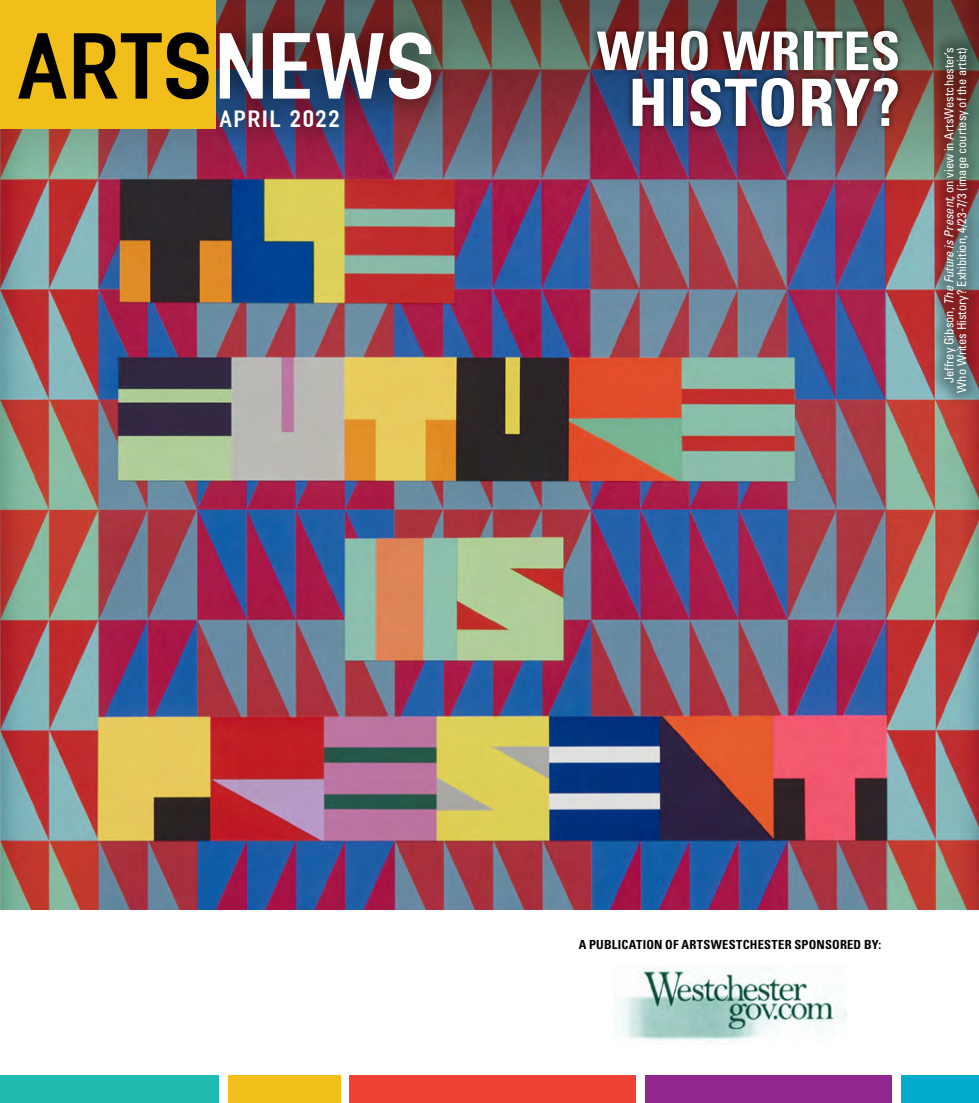
<style>
.page{position:relative;width:979px;height:1103px;background:#fff}
.page>*{position:absolute;margin:0;border:0;box-sizing:border-box;transform-origin:0 0}
.t1{font:94.5px "Ordinar Com";letter-spacing:.005em;color:#000}
.t2{font:700 condensed 65.25px "Univers LT Pro";letter-spacing:.01em;color:#fff}
.t3{font:700 condensed 53.38px "Univers LT Pro";letter-spacing:.01em;color:#fff}
.t4{font:24px "Ordinar Com";letter-spacing:.05em;color:#fff}
.t5{font:condensed 12.5px/12.5px "Univers LT Pro";color:#fff;text-align:right}
.t6{font:700 condensed 12.5px "Univers LT Pro";letter-spacing:.02em;color:#000}
.s1{color:#fff}
.s2{font-style:italic}
</style>
<div class="page">
<div style="left:229px;top:1075px;width:112px;height:27px;background:#f2be1a"></div>
<div style="left:349px;top:1075px;width:286px;height:27px;background:#ef4136"></div>
<div style="left:645px;top:1075px;width:246px;height:27px;background:#92278f"></div>
<div style="left:901px;top:1075px;width:78px;height:27px;background:#00abcb"></div>
<div style="left:0;top:1075px;width:219px;height:27px;background:#1fbbb0"></div>
<img style="left:0;top:249px;width:979px;height:661px">
<img style="left:0;top:0;width:979px;height:249px">
<div style="left:193px;top:7px;width:264px;height:118px;background:#000;opacity:.5"></div>
<div style="left:200px;top:90px;width:159px;height:58px;background:#000;opacity:.4"></div>
<div style="left:0;top:0;width:215px;height:128px;background:#f2be1a"></div>
<div style="left:928px;top:32px;width:51px;height:376px;background:#000;opacity:.3"></div>
<div style="left:590px;top:24px;width:315px;height:109px;background:#000;opacity:.75"></div>
<img style="left:621px;top:965px;width:225px;height:76px">
<h1 class="t1" style="left:18px;top:2px;width:419px">ARTS<span class="s1">NEWS</span></h1>
<h3 class="t4" style="left:219px;top:103px;width:122px">APRIL 2022</h3>
<h3 class="t3" style="left:597px;top:18px;width:305px">WHO WRITES</h3>
<h2 class="t2" style="left:628px;top:63px;width:273px">HISTORY?</h2>
<p class="t5" style="left:942px;top:393px;width:347px;rotate:-90deg">Jeffrey Gibson, <span class="s2">The Future is Present,</span> on view in ArtsWestchester’s<br>Who Writes History? Exhibition, 4/23-7/3 (image courtesy of the artist)</p>
<p class="t6" style="left:579px;top:936px;width:304px">A PUBLICATION OF ARTSWESTCHESTER SPONSORED BY:</p>
</div>
